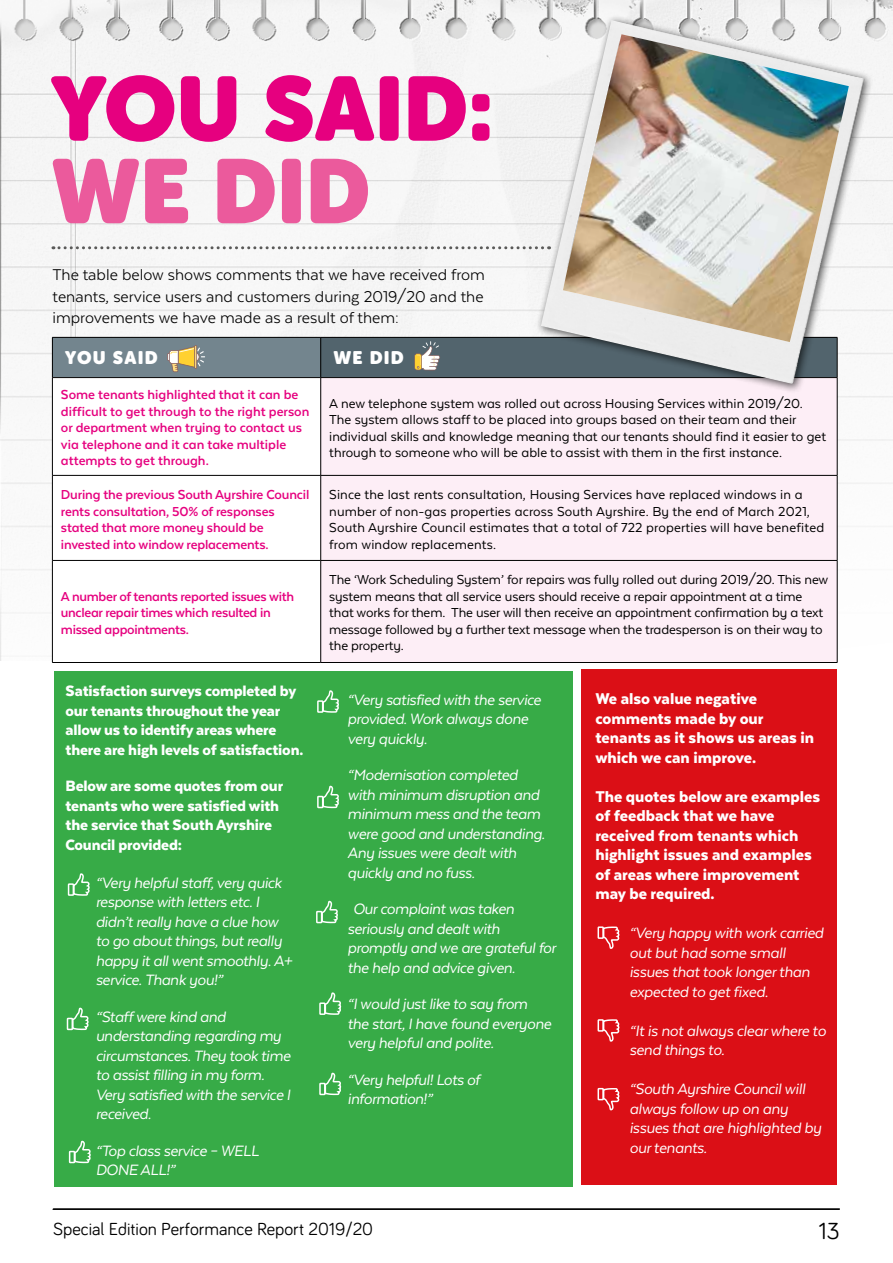
<style>
.page{position:relative;width:893px;height:1263px;background:#fff}
.page>*{position:absolute;margin:0;border:0;box-sizing:border-box;transform-origin:0 0}
.t1{font:89.7px "Museo Sans Rounded";color:#e6007f}
.t2{font:89.7px "Museo Sans Rounded";color:#eb5a9c}
.t3{font:24px "Bariol";color:#000}
.t4{font:900 18px/19.5px "Texta";color:#fff}
.t5{font:18px/21px "Texta";color:#000;text-align:justify}
.t6{font:18px "Bariol";color:#000}
.t7{font:18px "Museo Sans Rounded";letter-spacing:.07em;color:#fff}
.t8{font:italic 17.25px/19.5px "Texta";letter-spacing:-.025em;color:#fff}
.t9{font:900 17.25px/19.5px "Texta";letter-spacing:-.01em;color:#fff}
.t10{font:15px/16.5px "Texta Alt";color:#000}
.t11{font:700 15px/16.5px "Texta Alt";letter-spacing:-.01em;color:#e6007f}
</style>
<div class="page">
<img style="left:0;top:0;width:893px;height:660px">
<svg style="left:53px;top:246px;width:482px;height:3px"></svg>
<hr style="left:53px;top:1209px;width:787px;height:1px;background:#000">
<div style="left:52px;top:337px;width:269px;height:41px;background:#73858e"></div>
<div style="left:321px;top:337px;width:516px;height:41px;background:#52646d"></div>
<div style="left:52px;top:378px;width:269px;height:97px;background:#fff"></div>
<div style="left:52px;top:475px;width:269px;height:85px;background:#fff"></div>
<div style="left:52px;top:560px;width:269px;height:102px;background:#fff"></div>
<div style="left:321px;top:378px;width:516px;height:97px;background:#fdeef6"></div>
<div style="left:321px;top:475px;width:516px;height:85px;background:#fdeef6"></div>
<div style="left:321px;top:560px;width:516px;height:102px;background:#fdeef6"></div>
<hr style="left:52px;top:337px;width:269px;height:1px;background:#000">
<hr style="left:52px;top:338px;width:1px;height:39px;background:#000">
<hr style="left:321px;top:337px;width:516px;height:1px;background:#000">
<hr style="left:320px;top:338px;width:1px;height:39px;background:#000">
<hr style="left:52px;top:377px;width:269px;height:1px;background:#000">
<hr style="left:52px;top:378px;width:1px;height:97px;background:#000">
<hr style="left:321px;top:377px;width:516px;height:1px;background:#000">
<hr style="left:320px;top:378px;width:1px;height:97px;background:#000">
<hr style="left:837px;top:378px;width:1px;height:97px;background:#000">
<hr style="left:52px;top:475px;width:269px;height:1px;background:#000">
<hr style="left:52px;top:476px;width:1px;height:84px;background:#000">
<hr style="left:321px;top:475px;width:516px;height:1px;background:#000">
<hr style="left:320px;top:476px;width:1px;height:84px;background:#000">
<hr style="left:837px;top:476px;width:1px;height:84px;background:#000">
<hr style="left:52px;top:560px;width:269px;height:1px;background:#000">
<hr style="left:52px;top:561px;width:1px;height:101px;background:#000">
<hr style="left:321px;top:560px;width:516px;height:1px;background:#000">
<hr style="left:320px;top:561px;width:1px;height:101px;background:#000">
<hr style="left:837px;top:561px;width:1px;height:101px;background:#000">
<hr style="left:52px;top:662px;width:269px;height:1px;background:#000">
<hr style="left:321px;top:662px;width:516px;height:1px;background:#000">
<hr style="left:194px;top:345px;width:3px;height:24px;background:#865e5c">
<svg style="left:167px;top:346px;width:38px;height:26px"></svg>
<svg style="left:414px;top:341px;width:26px;height:29px"></svg>
<div style="left:535px;top:14px;width:339px;height:380px;background:#000;opacity:.65"></div>
<img style="left:541px;top:20px;width:339px;height:368px">
<img style="left:563px;top:34px;width:286px;height:308px">
<div style="left:54px;top:672px;width:519px;height:515px;background:#37ab47"></div>
<div style="left:582px;top:669px;width:255px;height:516px;background:#db0f16"></div>
<svg style="left:67px;top:873px;width:23px;height:23px"></svg>
<svg style="left:66px;top:1007px;width:23px;height:24px"></svg>
<svg style="left:68px;top:1140px;width:23px;height:24px"></svg>
<svg style="left:317px;top:690px;width:22px;height:23px"></svg>
<svg style="left:317px;top:785px;width:22px;height:24px"></svg>
<svg style="left:316px;top:900px;width:22px;height:24px"></svg>
<svg style="left:597px;top:1019px;width:23px;height:23px"></svg>
<svg style="left:597px;top:926px;width:23px;height:23px"></svg>
<svg style="left:319px;top:992px;width:23px;height:23px"></svg>
<svg style="left:319px;top:1072px;width:23px;height:24px"></svg>
<svg style="left:597px;top:1087px;width:23px;height:24px"></svg>
<p class="t1" style="left:51px;top:57px;width:444px">YOU SAID:</p>
<h1 class="t2" style="left:51px;top:140px;width:321px">WE DID</h1>
<p class="t5" style="left:53px;top:264px;width:434px">The table below shows comments that we have received from tenants, service users and customers during 2019/20 and the improvements we have made as a result of them:</p>
<p class="t7" style="left:65px;top:347px;width:94px">YOU SAID</p>
<p class="t7" style="left:333px;top:347px;width:72px">WE DID</p>
<p class="t11" style="left:61px;top:387px;width:250px">Some tenants highlighted that it can be difficult to get through to the right person or department when trying to contact us via telephone and it can take multiple attempts to get through.</p>
<p class="t10" style="left:329px;top:395px;width:499px">A new telephone system was rolled out across Housing Services within 2019/20.<br>The system allows staff to be placed into groups based on their team and their individual skills and knowledge meaning that our tenants should find it easier to get through to someone who will be able to assist with them in the first instance.</p>
<p class="t11" style="left:61px;top:486px;width:250px">During the previous South Ayrshire Council rents consultation, 50% of responses stated that more money should be invested into window replacements.</p>
<p class="t10" style="left:329px;top:486px;width:496px">Since the last rents consultation, Housing Services have replaced windows in a number of non-gas properties across South Ayrshire. By the end of March 2021, South Ayrshire Council estimates that a total of 722 properties will have benefited from window replacements.</p>
<p class="t11" style="left:61px;top:588px;width:235px">A number of tenants reported issues with unclear repair times which resulted in missed appointments.</p>
<p class="t9" style="left:66px;top:681px;width:239px">Satisfaction surveys completed by our tenants throughout the year allow us to identify areas where there are high levels of satisfaction.</p>
<p class="t9" style="left:66px;top:776px;width:219px">Below are some quotes from our tenants who were satisfied with the service that South Ayrshire<br>Council provided:</p>
<p class="t8" style="left:96px;top:872px;width:198px">“Very helpful staff, very quick response with letters etc. I didn’t really have a clue how to go about things, but really happy it all went smoothly. A+ service. Thank you!”</p>
<p class="t8" style="left:96px;top:1006px;width:196px">“Staff were kind and understanding regarding my circumstances. They took time to assist filling in my form.<br>Very satisfied with the service I received.</p>
<p class="t8" style="left:96px;top:1140px;width:165px">“Top class service – WELL<br>DONE ALL!”</p>
<p class="t10" style="left:329px;top:571px;width:501px">The ‘Work Scheduling System’ for repairs was fully rolled out during 2019/20. This new system means that all service users should receive a repair appointment at a time that works for them. The user will then receive an appointment confirmation by a text message followed by a further text message when the tradesperson is on their way to the property.</p>
<p class="t4" style="left:595px;top:689px;width:220px">We also value negative comments made by our tenants as it shows us areas in which we can improve.</p>
<p class="t4" style="left:595px;top:786px;width:226px">The quotes below are examples of feedback that we have received from tenants which highlight issues and examples of areas where improvement may be required.</p>
<p class="t8" style="left:629px;top:923px;width:196px">“Very happy with work carried out but had some small issues that took longer than expected to get fixed.</p>
<p class="t8" style="left:629px;top:1020px;width:198px">“It is not always clear where to send things to.</p>
<p class="t8" style="left:629px;top:1079px;width:194px">“South Ayrshire Council will always follow up on any issues that are highlighted by our tenants.</p>
<p class="t8" style="left:347px;top:690px;width:195px">“Very satisfied with the service provided. Work always done very quickly.</p>
<p class="t8" style="left:347px;top:765px;width:199px">“Modernisation completed with minimum disruption and minimum mess and the team were good and understanding.<br>Any issues were dealt with quickly and no fuss.</p>
<p class="t8" style="left:347px;top:899px;width:210px;text-indent:6px">Our complaint was taken seriously and dealt with promptly and we are grateful for the help and advice given.</p>
<p class="t8" style="left:347px;top:994px;width:205px">“I would just like to say from the start, I have found everyone very helpful and polite.</p>
<p class="t8" style="left:347px;top:1070px;width:134px">“Very helpful! Lots of information!”</p>
<p class="t6" style="left:53px;top:1216px;width:321px">Special Edition Performance Report 2019/20</p>
<h2 class="t3" style="left:818px;top:1215px;width:23px">13</h2>
</div>
